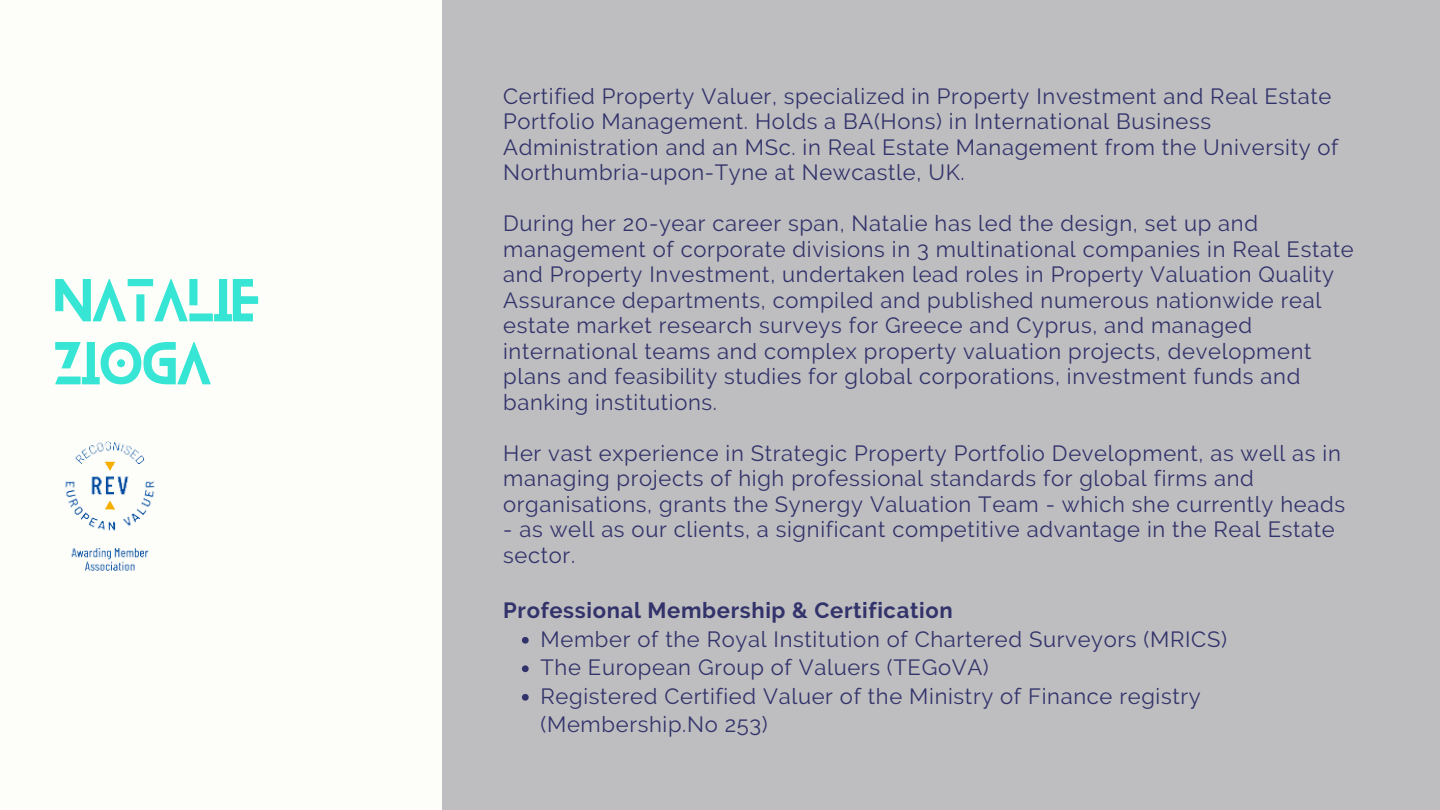
<style>
.page{position:relative;width:1440px;height:810px;background:#bebec1}
.page>*{position:absolute;margin:0;border:0;box-sizing:border-box;transform-origin:0 0}
.t1{font:53px/63px "Blanka";color:#37e5d4}
.t2{font:22px/25.5px "Raleway";letter-spacing:.03em;color:#33336b}
.t3{font:700 22px "Raleway";letter-spacing:.03em;color:#33336b}
</style>
<div class="page">
<div style="left:0;top:0;width:442px;height:810px;background:#fdfefa"></div>
<svg style="left:522px;top:637px;width:7px;height:7px"></svg>
<svg style="left:522px;top:665px;width:7px;height:7px"></svg>
<svg style="left:522px;top:694px;width:7px;height:7px"></svg>
<img style="left:65px;top:441px;width:90px;height:130px">
<h1 class="t1" style="left:55px;top:263px;width:206px">NATALIE<br>ZIOGA</h1>
<p class="t2" style="left:503px;top:83px;width:837px">Certified Property Valuer, specialized in Property Investment and Real Estate Portfolio Management. Holds a BA(Hons) in International Business Administration and an MSc. in Real Estate Management from the University of Northumbria-upon-Tyne at Newcastle, UK.</p>
<p class="t2" style="left:503px;top:211px;width:852px">During her 20-year career span, Natalie has led the design, set up and management of corporate divisions in 3 multinational companies in Real Estate and Property Investment, undertaken lead roles in Property Valuation Quality Assurance departments, compiled and published numerous nationwide real estate market research surveys for Greece and Cyprus, and managed international teams and complex property valuation projects, development plans and feasibility studies for global corporations, investment funds and banking institutions.</p>
<p class="t2" style="left:503px;top:440px;width:843px">Her vast experience in Strategic Property Portfolio Development, as well as in managing projects of high professional standards for global firms and organisations, grants the Synergy Valuation Team - which she currently heads</p>
<p class="t2" style="left:503px;top:517px;width:833px">- as well as our clients, a significant competitive advantage in the Real Estate sector.</p>
<p class="t3" style="left:503px;top:597px;width:451px">Professional Membership &amp; Certification</p>
<p class="t2" style="left:541px;top:625px;width:688px;line-height:28.5px">Member of the Royal Institution of Chartered Surveyors (MRICS)<br>The European Group of Valuers (TEGoVA)<br>Registered Certified Valuer of the Ministry of Finance registry (Membership.No 253)</p>
</div>
